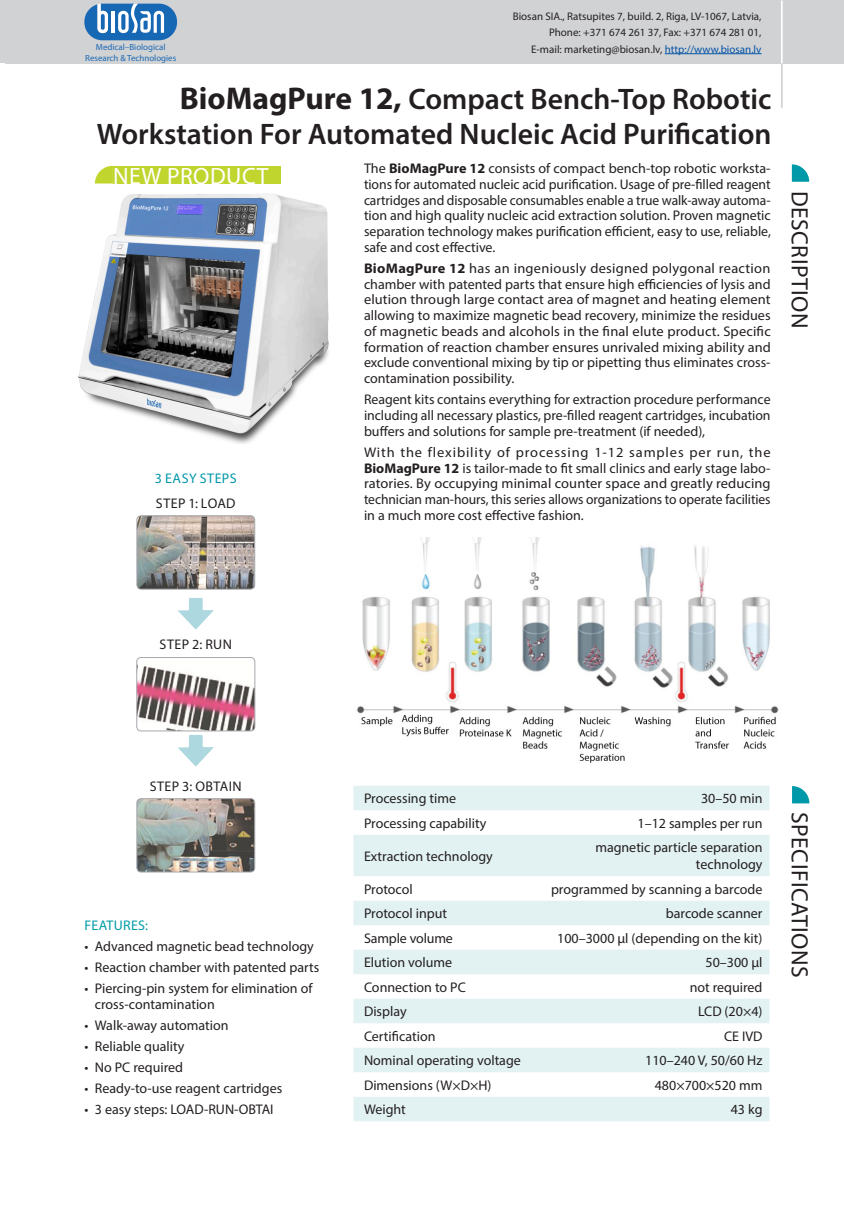
<style>
.page{position:relative;width:844px;height:1216px;background:#fff}
.page>*{position:absolute;margin:0;border:0;box-sizing:border-box;transform-origin:0 0}
.H2_Heading_Product{font:600 29.75px/35.7px "Myriad Pro";color:#231f20;text-align:right}
.t1{font:23.62px "Myriad Pro";letter-spacing:.015em;color:#231f20}
.t2{font:23.62px "Myriad Pro";letter-spacing:.02em;color:#fff}
.Body{font:14px/15.8px "Myriad Pro";color:#231f20;text-align:justify}
.Temeprature{font:14px "Myriad Pro";letter-spacing:.03em;color:#231f20}
.Temeprature-2{font:14px "Myriad Pro";letter-spacing:.035em;color:#0099a9}
.H3_Specification_fir{font:14px "Myriad Pro";letter-spacing:.02em;color:#009ca7}
.t3{font:11.03px/16.6px "Myriad Pro";color:#231f20;text-align:right}
.t4{font:8.92px/10.7px "Myriad Pro";color:#1968b3;text-align:center}
.s1{color:#0353a5}
.s2{font-weight:700;font-size:31.5px}
.s3{font-weight:700}
</style>
<div class="page">
<div style="left:0;top:0;width:843px;height:64px;background:#d1d2d4"></div>
<hr style="left:780px;top:1px;width:2px;height:63px;background:#fff">
<hr style="left:780px;top:64px;width:2px;height:44px;background:#d1d2d4">
<svg style="left:84px;top:3px;width:93px;height:37px;background:#6096c8"></svg>
<hr style="left:664px;top:53px;width:97px;height:1px;background:#0353a5">
<img style="left:78px;top:180px;width:251px;height:264px">
<svg style="left:353px;top:786px;width:416px;height:335px;fill:#e2f1f2"></svg>
<svg style="left:792px;top:786px;width:17px;height:17px"></svg>
<svg style="left:791px;top:164px;width:18px;height:18px"></svg>
<img style="left:357px;top:537px;width:422px;height:226px">
<hr style="left:0;top:63px;width:4px;height:45px;background:#fff">
<div style="left:113px;top:166px;width:167px;height:17px;background:#c1d52f"></div>
<svg style="left:95px;top:166px;width:18px;height:17px"></svg>
<img style="left:137px;top:516px;width:118px;height:73px">
<div style="left:137px;top:515px;width:118px;height:74px;border:1px solid #a8a9ad;border-radius:4px"></div>
<img style="left:137px;top:657px;width:118px;height:74px">
<div style="left:137px;top:657px;width:118px;height:74px;border:1px solid #a8a9ad;border-radius:4px"></div>
<img style="left:137px;top:799px;width:118px;height:73px">
<div style="left:137px;top:798px;width:118px;height:74px;border:1px solid #a8a9ad;border-radius:4px"></div>
<svg style="left:178px;top:598px;width:36px;height:31px"></svg>
<svg style="left:178px;top:735px;width:36px;height:31px"></svg>
<p class="t3" style="left:512px;top:7px;width:250px">Biosan SIA., Ratsupites 7, build. 2, Riga, LV-1067, Latvia,<br>Phone: +371 674 261 37, Fax: +371 674 281 01,<br>E-mail: marketing@biosan.lv, <span class="s1">http://www.biosan.lv</span></p>
<p class="H2_Heading_Product" style="left:97px;top:80px;width:676px"><span class="s2">BioMagPure 12,</span> Compact Bench-Top Robotic<br>Workstation For Automated Nucleic Acid Purification</p>
<p class="Body" style="left:364px;top:160px;width:408px">The <span class="s3">BioMagPure 12</span> consists of compact bench-top robotic worksta&shy;tions for automated nucleic acid purification. Usage of pre-filled reagent cartridges and disposable consumables enable a true walk-away automa&shy;tion and high quality nucleic acid extraction solution. Proven magnetic separation technology makes purification efficient, easy to use, reliable, safe and cost effective.</p>
<p class="Body" style="left:364px;top:260px;width:408px"><span class="s3">BioMagPure 12</span> has an ingeniously designed polygonal reaction chamber with patented parts that ensure high efficiencies of lysis and elution through large contact area of magnet and heating element allowing to maximize magnetic bead recovery, minimize the residues of magnetic beads and alcohols in the final elute product. Specific formation of reaction chamber ensures unrivaled mixing ability and exclude conventional mixing by tip or pipetting thus eliminates cross&shy;contamination possibility.</p>
<p class="Body" style="left:364px;top:391px;width:408px">Reagent kits contains everything for extraction procedure performance including all necessary plastics, pre-filled reagent cartridges, incubation buffers and solutions for sample pre-treatment (if needed),</p>
<p class="Body" style="left:364px;top:444px;width:408px">With the flexibility of processing 1-12 samples per run, the <span class="s3">BioMagPure 12</span> is tailor-made to fit small clinics and early stage labo&shy;ratories. By occupying minimal counter space and greatly reducing technician man-hours, this series allows organizations to operate facilities in a much more cost effective fashion.</p>
<p class="t4" style="left:85px;top:42px;width:92px">Medical–Biological<br>Research &amp; Technologies</p>
<p class="t2" style="left:113px;top:161px;width:157px">NEW PRODUCT</p>
<p class="Temeprature-2" style="left:155px;top:470px;width:83px">3 EASY STEPS</p>
<p class="Temeprature" style="left:156px;top:494px;width:81px">STEP 1: LOAD</p>
<p class="t1" style="left:814px;top:191px;width:139px;rotate:90deg">DESCRIPTION</p>
<p class="Temeprature" style="left:160px;top:635px;width:74px">STEP 2: RUN</p>
<p class="Temeprature" style="left:150px;top:777px;width:93px">STEP 3: OBTAIN</p>
<p class="H3_Specification_fir" style="left:84px;top:916px;width:65px">FEATURES:</p>
<p class="Body" style="left:84px;top:937px;width:231px">• Advanced magnetic bead technology</p>
<p class="Body" style="left:84px;top:958px;width:236px">• Reaction chamber with patented parts</p>
<p class="Body" style="left:95px;top:979px;width:219px;text-indent:-10px">• Piercing-pin system for elimination of cross-contamination</p>
<p class="Body" style="left:84px;top:1016px;width:146px">• Walk-away automation</p>
<p class="Body" style="left:84px;top:1037px;width:101px">• Reliable quality</p>
<p class="Body" style="left:84px;top:1058px;width:100px">• No PC required</p>
<p class="Body" style="left:84px;top:1079px;width:199px">• Ready-to-use reagent cartridges</p>
<p class="Body" style="left:84px;top:1100px;width:191px">• 3 easy steps: LOAD-RUN-OBTAI</p>
<p class="Body" style="left:364px;top:790px;width:94px">Processing time</p>
<p class="Body" style="left:700px;top:790px;width:63px">30–50 min</p>
<p class="Body" style="left:364px;top:815px;width:124px">Processing capability</p>
<p class="Body" style="left:637px;top:815px;width:126px">1–12 samples per run</p>
<p class="Body" style="left:364px;top:848px;width:130px">Extraction technology</p>
<p class="Body" style="left:595px;top:839px;width:169px;line-height:16.8px;text-align:right">magnetic particle separation technology</p>
<p class="Body" style="left:364px;top:880px;width:50px">Protocol</p>
<p class="Body" style="left:551px;top:880px;width:213px">programmed by scanning a barcode</p>
<p class="Body" style="left:364px;top:905px;width:85px">Protocol input</p>
<p class="Body" style="left:665px;top:905px;width:98px">barcode scanner</p>
<p class="Body" style="left:364px;top:929px;width:90px">Sample volume</p>
<p class="Body" style="left:557px;top:929px;width:207px">100–3000 μl (depending on the kit)</p>
<p class="Body" style="left:364px;top:954px;width:90px">Elution volume</p>
<p class="Body" style="left:705px;top:954px;width:58px">50–300 μl</p>
<p class="Body" style="left:364px;top:978px;width:103px">Connection to PC</p>
<p class="Body" style="left:689px;top:978px;width:74px">not required</p>
<p class="Body" style="left:364px;top:1003px;width:44px">Display</p>
<p class="Body" style="left:698px;top:1003px;width:66px">LCD (20×4)</p>
<p class="Body" style="left:364px;top:1027px;width:73px">Certification</p>
<p class="Body" style="left:723px;top:1027px;width:40px">CE IVD</p>
<p class="Body" style="left:364px;top:1052px;width:158px">Nominal operating voltage</p>
<p class="Body" style="left:645px;top:1052px;width:119px">110–240 V, 50/60 Hz</p>
<p class="Body" style="left:364px;top:1076px;width:129px">Dimensions (W×D×H)</p>
<p class="Body" style="left:654px;top:1076px;width:109px">480×700×520 mm</p>
<p class="Body" style="left:364px;top:1101px;width:43px">Weight</p>
<p class="Body" style="left:730px;top:1101px;width:33px">43 kg</p>
<p class="t1" style="left:814px;top:812px;width:166px;rotate:90deg">SPECIFICATIONS</p>
</div>
